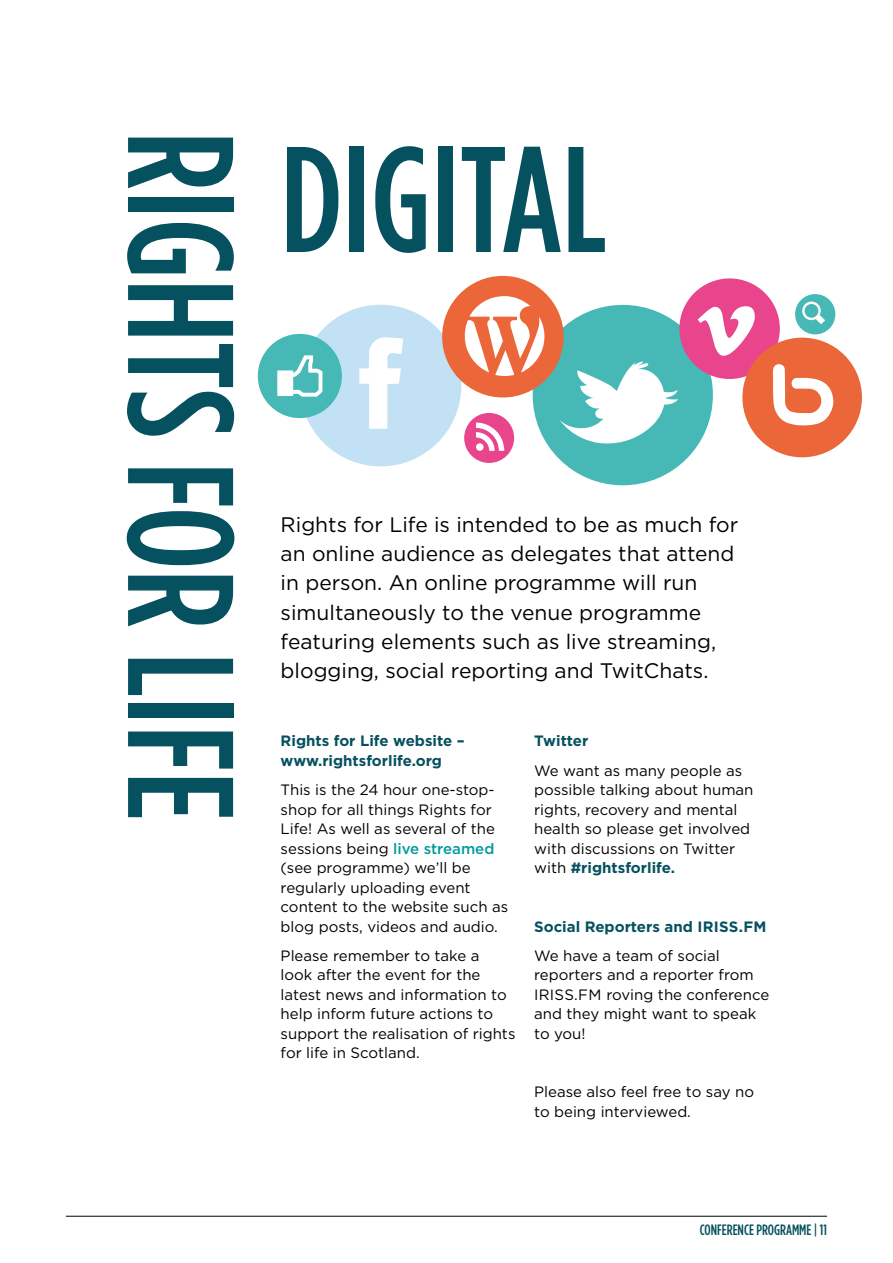
<style>
.page{position:relative;width:893px;height:1263px;background:#fff}
.page>*{position:absolute;margin:0;border:0;box-sizing:border-box;transform-origin:0 0}
.t1{font:500 150px "Gotham Condensed";color:#06515f}
.t2{font:21px/29.2px "Gotham";color:#000}
.t3{font:15px/19.5px "Gotham";color:#000}
.t4{font:700 15px/19.5px "Gotham";color:#06515f}
.t5{font:500 15px "Gotham Condensed";color:#06515f}
.s1{font-weight:500;color:#009a9d}
.s2{font-weight:700;color:#06515f}
</style>
<div class="page">
<div style="left:533px;top:305px;width:180px;height:180px;background:#46b9b7;border-radius:50%"></div>
<svg style="left:560px;top:361px;width:118px;height:83px"></svg>
<div style="left:679px;top:278px;width:101px;height:101px;background:#e8458c;border-radius:50%"></div>
<svg style="left:698px;top:306px;width:57px;height:50px"></svg>
<div style="left:300px;top:305px;width:161px;height:161px;background:#c2e1f5;border-radius:50%"></div>
<svg style="left:359px;top:337px;width:44px;height:92px"></svg>
<div style="left:442px;top:276px;width:122px;height:121px;background:#eb6639;border-radius:50%"></div>
<svg style="left:465px;top:296px;width:79px;height:80px"></svg>
<div style="left:258px;top:334px;width:84px;height:84px;background:#46b9b7;border-radius:50%"></div>
<svg style="left:277px;top:355px;width:45px;height:42px"></svg>
<div style="left:464px;top:413px;width:50px;height:50px;background:#e8458c;border-radius:50%"></div>
<svg style="left:476px;top:422px;width:28px;height:29px"></svg>
<div style="left:795px;top:294px;width:40px;height:40px;background:#46b9b7;border-radius:50%"></div>
<svg style="left:802px;top:302px;width:23px;height:22px"></svg>
<div style="left:742px;top:338px;width:120px;height:119px;background:#eb6639;border-radius:50%"></div>
<svg style="left:773px;top:364px;width:60px;height:61px"></svg>
<hr style="left:66px;top:1216px;width:761px;height:1px;background:#000">
<h1 class="t1" style="left:263px;top:131px;width:691px;rotate:90deg">RIGHTS FOR LIFE</h1>
<h1 class="t1" style="left:281px;top:117px;width:327px">DIGITAL</h1>
<p class="t2" style="left:281px;top:509px;width:459px">Rights for Life is intended to be as much for an online audience as delegates that attend in person. An online programme will run simultaneously to the venue programme featuring elements such as live streaming, blogging, social reporting and TwitChats.</p>
<p class="t4" style="left:281px;top:731px;width:186px">Rights for Life website – www.rightsforlife.org</p>
<p class="t3" style="left:281px;top:780px;width:229px">This is the 24 hour one-stop&shy;shop for all things Rights for<br>Life! As well as several of the sessions being <span class="s1">live streamed </span>(see programme) we’ll be regularly uploading event content to the website such as blog posts, videos and audio.</p>
<p class="t3" style="left:281px;top:945px;width:236px">Please remember to take a<br>look after the event for the latest news and information to help inform future actions to support the realisation of rights for life in Scotland.</p>
<p class="t4" style="left:534px;top:731px;width:56px">Twitter</p>
<p class="t3" style="left:534px;top:760px;width:221px">We want as many people as possible talking about human rights, recovery and mental health so please get involved with discussions on Twitter with <span class="s2">#rightsforlife.</span></p>
<p class="t4" style="left:534px;top:916px;width:221px">Social Reporters and IRI SS.fm</p>
<p class="t3" style="left:534px;top:945px;width:237px">We have a team of social reporters and a reporter from<br>IRISS.FM roving the conference and they might want to speak to you!</p>
<p class="t3" style="left:534px;top:1082px;width:221px">Please also feel free to say no to being interviewed.</p>
<p class="t5" style="left:700px;top:1222px;width:129px">CONFERENCE PROGRAMME | 11</p>
</div>
